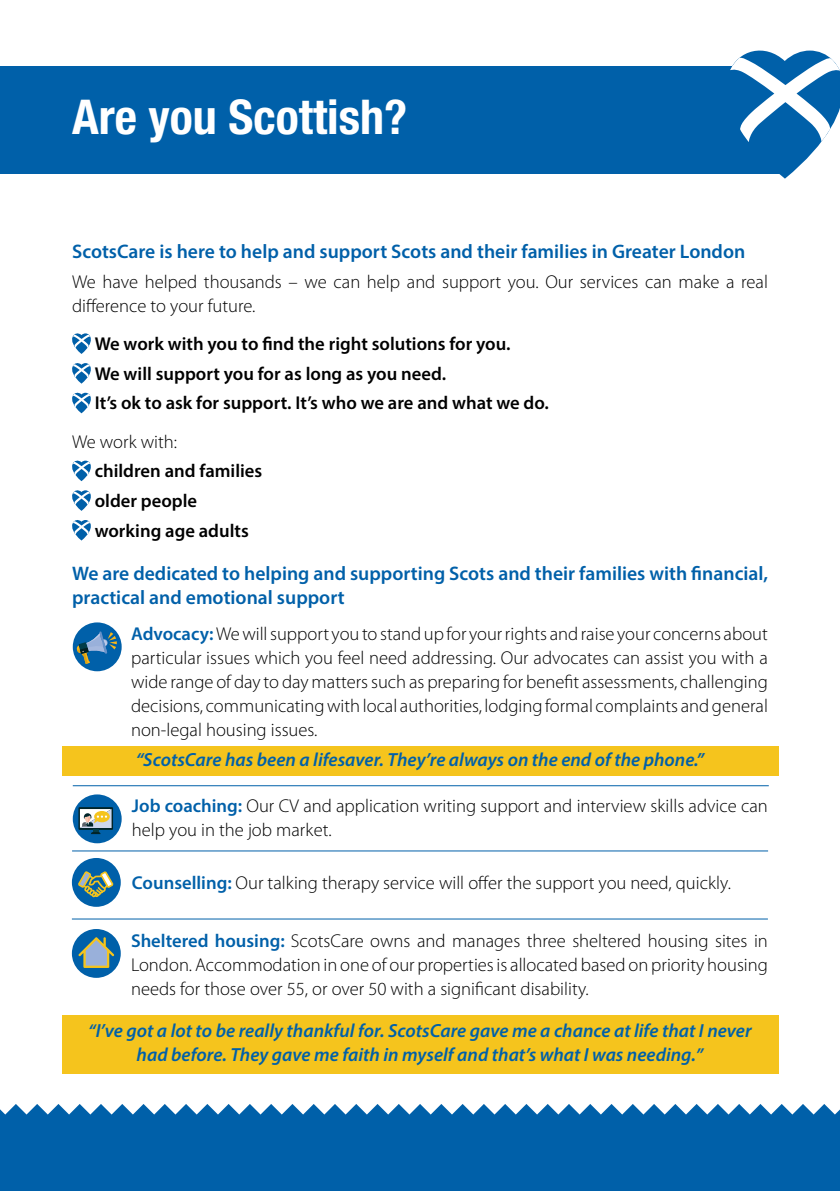
<style>
.page{position:relative;width:840px;height:1191px;background:#fff}
.page>*{position:absolute;margin:0;border:0;box-sizing:border-box;transform-origin:0 0}
.t1{font:700 condensed 48px "Helvetica Neue";color:#fff}
.t2{font:600 19.6px/24px "Myriad Pro";color:#0060a9}
.t3{font:italic 600 19px/24px "Myriad Pro";color:#0060a9;text-align:center}
.t4{font:300 18.6px/24px "Myriad Pro";color:#000}
.t5{font:600 18.6px/29.6px "Myriad Pro";color:#000}
.s1{font-weight:600;color:#0060a9}
.s2{font-size:18.6px}
</style>
<div class="page">
<div style="left:62px;top:1015px;width:716px;height:58px;background:#f5c41d"></div>
<div style="left:62px;top:746px;width:716px;height:29px;background:#f5c41d"></div>
<div style="left:0;top:1123px;width:839px;height:68px;background:#0060a9"></div>
<svg style="left:0;top:1104px;width:839px;height:19px"></svg>
<div style="left:0;top:66px;width:784px;height:107px;background:#0060a9"></div>
<svg style="left:72px;top:333px;width:19px;height:80px"></svg>
<svg style="left:72px;top:460px;width:19px;height:80px"></svg>
<svg style="left:675px;top:50px;width:164px;height:129px"></svg>
<hr style="left:72px;top:850px;width:695px;height:1px;background:#0060a9">
<hr style="left:72px;top:918px;width:695px;height:1px;background:#0060a9">
<hr style="left:73px;top:785px;width:695px;height:1px;background:#0060a9">
<div style="left:73px;top:622px;width:49px;height:49px;background:#0060a9;border-radius:50%"></div>
<svg style="left:76px;top:631px;width:41px;height:33px"></svg>
<div style="left:73px;top:794px;width:49px;height:49px;background:#0060a9;border-radius:50%"></div>
<svg style="left:78px;top:807px;width:35px;height:23px"></svg>
<svg style="left:80px;top:809px;width:31px;height:25px"></svg>
<div style="left:72px;top:858px;width:49px;height:48px;background:#0060a9;border-radius:50%"></div>
<svg style="left:78px;top:871px;width:35px;height:26px"></svg>
<div style="left:72px;top:929px;width:49px;height:48px;background:#0060a9;border-radius:50%"></div>
<svg style="left:78px;top:937px;width:36px;height:31px"></svg>
<h1 class="t1" style="left:72px;top:87px;width:336px">Are you Scottish?</h1>
<p class="t2" style="left:72px;top:239px;width:674px">ScotsCare is here to help and support Scots and their families in Greater London</p>
<p class="t4" style="left:72px;top:270px;width:697px">We have helped thousands – we can help and support you. Our services can make a real difference to your future.</p>
<p class="t5" style="left:95px;top:328px;width:455px">We work with you to find the right solutions for you.<br>We will support you for as long as you need.<br>It’s ok to ask for support. It’s who we are and what we do.</p>
<p class="t4" style="left:72px;top:429px;width:106px">We work with:</p>
<p class="t5" style="left:95px;top:456px;width:169px">children and families older people working age adults</p>
<p class="t2" style="left:72px;top:561px;width:697px">We are dedicated to helping and supporting Scots and their families with financial, practical and emotional support</p>
<p class="t4" style="left:131px;top:622px;width:638px;text-align:justify"><span class="s1">Advocacy:</span> We will support you to stand up for your rights and raise your concerns about particular issues which you feel need addressing. Our advocates can assist you with a wide range of day to day matters such as preparing for benefit assessments, challenging decisions, communicating with local authorities, lodging formal complaints and general non-legal housing issues.</p>
<p class="t3" style="left:136px;top:746px;width:569px">“ScotsCare has been a lifesaver. They’re always on the end of the phone.”</p>
<p class="t4" style="left:132px;top:794px;width:637px"><span class="s1">Job coaching:</span> Our CV and application writing support and interview skills advice can help you in the job market.</p>
<p class="t4" style="left:132px;top:870px;width:600px"><span class="s1">Counselling:</span> Our talking therapy service will offer the support you need, quickly.</p>
<p class="t4" style="left:131px;top:928px;width:638px;text-align:justify"><span class="s1">Sheltered housing:</span> ScotsCare owns and manages three sheltered housing sites in London. Accommodation in one of our properties is allocated based on priority housing needs for those over 55, or over 50 with a significant disability.</p>
<p class="t3" style="left:88px;top:1018px;width:664px"><span class="s2">“</span>I’ve got a lot to be really thankful for. ScotsCare gave me a chance at life that I never had before. They gave me faith in myself and that’s what I was needing.<span class="s2">”</span></p>
</div>
